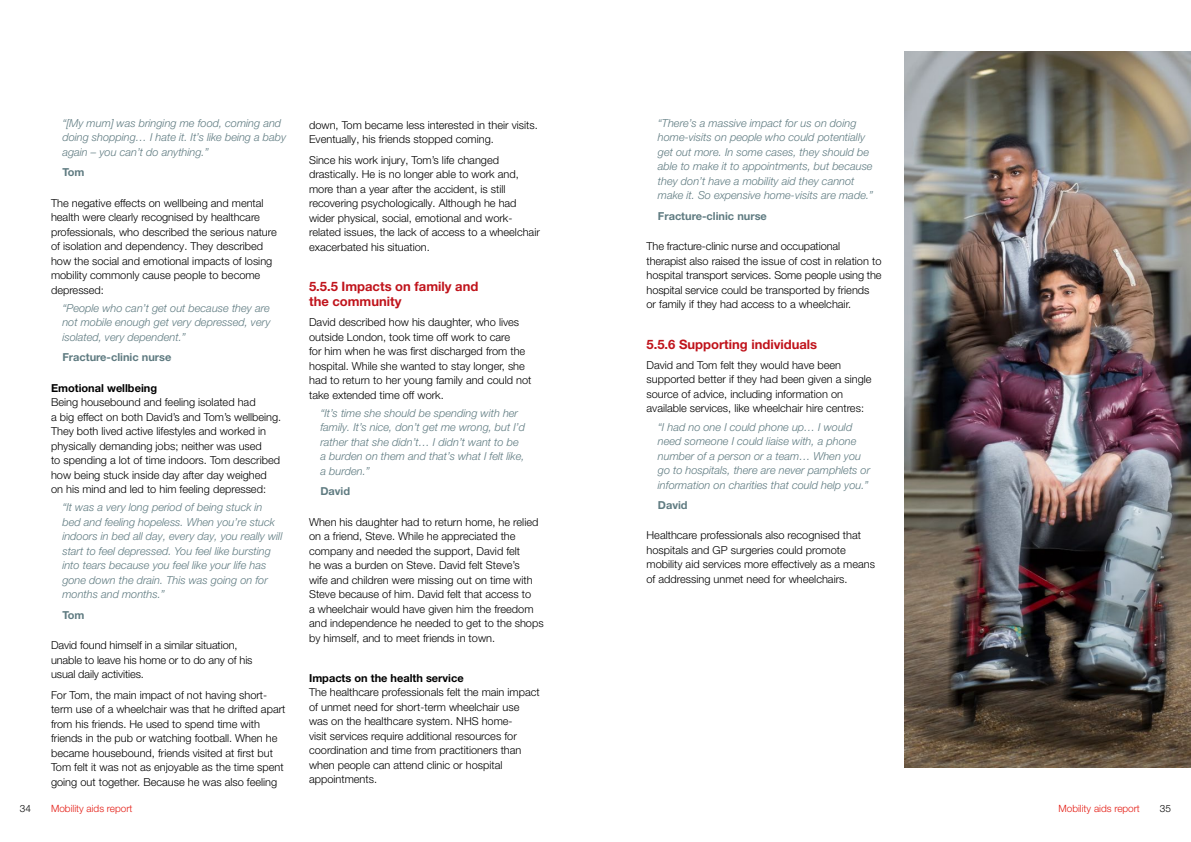
<style>
.page{position:relative;width:1191px;height:842px;background:#fff}
.page>*{position:absolute;margin:0;border:0;box-sizing:border-box;transform-origin:0 0}
.heading_13-15{font:700 13px/15px "Helvetica Neue LT Pro";color:#c0131b}
.BODY_COPY{font:300 11px/14.5px "Helvetica Neue LT Pro";color:#000}
.Figure{font:italic 300 11px/14.5px "Helvetica Neue LT Pro";color:#5f7b81}
.last_body_before_new{font:300 11px/14.5px "Helvetica Neue LT Pro";color:#000}
.BODY_bold{font:300 11px/14.5px "Helvetica Neue LT Pro";color:#000}
.Figure-2{font:700 11px "Helvetica Neue LT Pro";color:#5f7b81}
.t1{font:300 10px "Helvetica Neue LT Pro";color:#e41b13}
.t2{font:300 10px "Helvetica Neue LT Pro";color:#000}
.s1{font-weight:700}
</style>
<div class="page">
<img style="left:904px;top:51px;width:287px;height:716px">
<p class="Figure" style="left:62px;top:116px;width:225px">“[My mum] was bringing me food, coming and doing shopping… I hate it. It’s like being a baby again – you can’t do anything.”</p>
<p class="Figure-2" style="left:62px;top:165px;width:24px">Tom</p>
<p class="BODY_COPY" style="left:51px;top:195px;width:227px">The negative effects on wellbeing and mental health were clearly recognised by healthcare professionals, who described the serious nature of isolation and dependency. They described how the social and emotional impacts of losing mobility commonly cause people to become depressed:</p>
<p class="Figure" style="left:62px;top:301px;width:210px;text-align:justify">“People who can’t get out because they are not mobile enough get very depressed, very isolated, very dependent.”</p>
<p class="Figure-2" style="left:62px;top:350px;width:110px">Fracture-clinic nurse</p>
<p class="BODY_bold" style="left:51px;top:380px;width:232px"><span class="s1">Emotional wellbeing<br></span>Being housebound and feeling isolated had<br>a big effect on both David’s and Tom’s wellbeing.<br>They both lived active lifestyles and worked in physically demanding jobs; neither was used<br>to spending a lot of time indoors. Tom described how being stuck inside day after day weighed on his mind and led to him feeling depressed:</p>
<p class="Figure" style="left:62px;top:500px;width:221px">“It was a very long period of being stuck in bed and feeling hopeless. When you’re stuck indoors in bed all day, every day, you really will start to feel depressed. You feel like bursting into tears because you feel like your life has gone down the drain. This was going on for months and months.”</p>
<p class="Figure-2" style="left:62px;top:608px;width:24px">Tom</p>
<p class="BODY_COPY" style="left:51px;top:638px;width:203px">David found himself in a similar situation, unable to leave his home or to do any of his usual daily activities.</p>
<p class="BODY_COPY" style="left:51px;top:687px;width:236px">For Tom, the main impact of not having short&shy;term use of a wheelchair was that he drifted apart from his friends. He used to spend time with friends in the pub or watching football. When he became housebound, friends visited at first but Tom felt it was not as enjoyable as the time spent going out together. Because he was also feeling</p>
<p class="BODY_COPY" style="left:309px;top:117px;width:230px">down, Tom became less interested in their visits.<br>Eventually, his friends stopped coming.</p>
<p class="last_body_before_new" style="left:309px;top:152px;width:232px">Since his work injury, Tom’s life changed drastically. He is no longer able to work and, more than a year after the accident, is still recovering psychologically. Although he had wider physical, social, emotional and work&shy;related issues, the lack of access to a wheelchair exacerbated his situation.</p>
<p class="heading_13-15" style="left:309px;top:279px;width:171px">5.5.5 Impacts on family and the community</p>
<p class="BODY_COPY" style="left:309px;top:315px;width:224px">David described how his daughter, who lives outside London, took time off work to care<br>for him when he was first discharged from the hospital. While she wanted to stay longer, she had to return to her young family and could not take extended time off work.</p>
<p class="Figure" style="left:320px;top:406px;width:206px">“It’s time she should be spending with her family. It’s nice, don’t get me wrong, but I’d rather that she didn’t… I didn’t want to be a burden on them and that’s what I felt like, a burden.”</p>
<p class="Figure-2" style="left:320px;top:484px;width:31px">David</p>
<p class="last_body_before_new" style="left:309px;top:514px;width:236px">When his daughter had to return home, he relied on a friend, Steve. While he appreciated the company and needed the support, David felt<br>he was a burden on Steve. David felt Steve’s<br>wife and children were missing out on time with Steve because of him. David felt that access to<br>a wheelchair would have given him the freedom and independence he needed to get to the shops by himself, and to meet friends in town.</p>
<p class="BODY_bold" style="left:309px;top:670px;width:232px"><span class="s1">Impacts on the health service<br></span>The healthcare professionals felt the main impact of unmet need for short-term wheelchair use was on the healthcare system. NHS home-<br>visit services require additional resources for coordination and time from practitioners than when people can attend clinic or hospital appointments.</p>
<p class="Figure" style="left:658px;top:116px;width:217px">“There’s a massive impact for us on doing home-visits on people who could potentially get out more. In some cases, they should be able to make it to appointments, but because they don’t have a mobility aid they cannot make it. So expensive home-visits are made.”</p>
<p class="Figure-2" style="left:658px;top:209px;width:110px">Fracture-clinic nurse</p>
<p class="last_body_before_new" style="left:646px;top:239px;width:236px">The fracture-clinic nurse and occupational therapist also raised the issue of cost in relation to hospital transport services. Some people using the hospital service could be transported by friends or family if they had access to a wheelchair.</p>
<p class="heading_13-15" style="left:646px;top:336px;width:172px">5.5.6 Supporting individuals</p>
<p class="BODY_COPY" style="left:646px;top:358px;width:226px">David and Tom felt they would have been supported better if they had been given a single source of advice, including information on available services, like wheelchair hire centres:</p>
<p class="Figure" style="left:658px;top:419px;width:214px">“I had no one I could phone up… I would need someone I could liaise with, a phone number of a person or a team… When you go to hospitals, there are never pamphlets or information on charities that could help you.”</p>
<p class="Figure-2" style="left:658px;top:498px;width:31px">David</p>
<p class="BODY_COPY" style="left:646px;top:528px;width:230px">Healthcare professionals also recognised that hospitals and GP surgeries could promote mobility aid services more effectively as a means of addressing unmet need for wheelchairs.</p>
<p class="t2" style="left:20px;top:803px;width:13px">34</p>
<p class="t1" style="left:51px;top:803px;width:83px">Mobility aids report</p>
<p class="t1" style="left:1058px;top:803px;width:83px">Mobility aids report</p>
<p class="t2" style="left:1159px;top:803px;width:13px">35</p>
</div>
